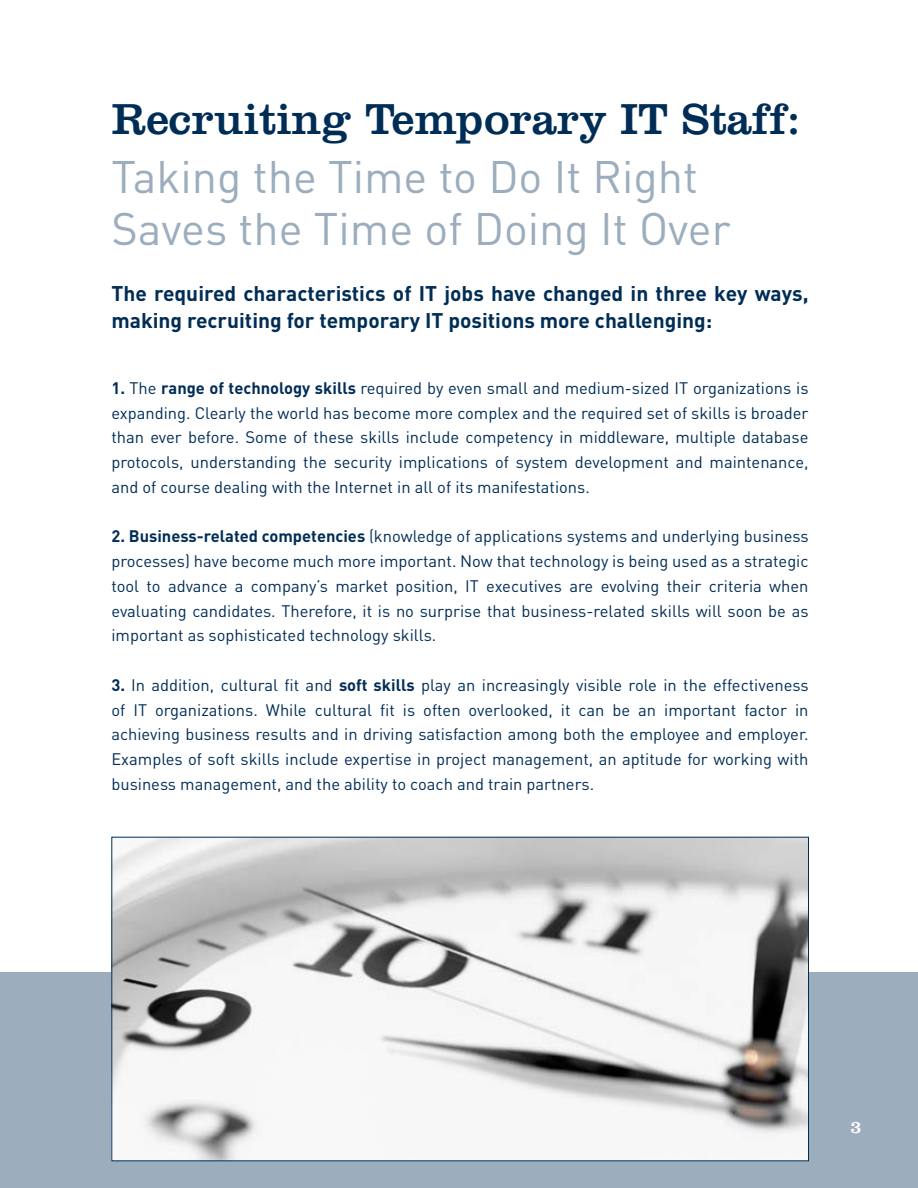
<style>
.page{position:relative;width:918px;height:1188px;background:#fff}
.page>*{position:absolute;margin:0;border:0;box-sizing:border-box;transform-origin:0 0}
.t1{font:45px/52.5px "DIN";color:#9cadbd}
.t2{font:45px "Clarendon";color:#002d56}
.t3{font:700 21px/27px "DIN";color:#002d56}
.t4{font:18px "Clarendon";color:#fff}
.t5{font:16.5px/24.8px "DIN";color:#002d56;text-align:justify}
.s1{font-weight:700}
</style>
<div class="page">
<div style="left:0;top:972px;width:918px;height:216px;background:#9cadbd"></div>
<img style="left:114px;top:839px;width:693px;height:320px">
<h1 class="t2" style="left:111px;top:93px;width:691px">Recruiting Temporary IT Staff:</h1>
<h1 class="t1" style="left:111px;top:150px;width:621px">Taking the Time to Do It Right<br>Saves the Time of Doing It Over</h1>
<p class="t3" style="left:111px;top:279px;width:699px">The required characteristics of IT jobs have changed in three key ways, making recruiting for temporary IT positions more challenging:</p>
<p class="t5" style="left:111px;top:375px;width:699px"><span class="s1">1.</span> The <span class="s1">range of technology skills</span> required by even small and medium-sized IT organizations is expanding. Clearly the world has become more complex and the required set of skills is broader than ever before. Some of these skills include competency in middleware, multiple database protocols, understanding the security implications of system development and maintenance, and of course dealing with the Internet in all of its manifestations.</p>
<p class="t5" style="left:111px;top:524px;width:699px"><span class="s1">2. Business-related competencies</span> (knowledge of applications systems and underlying business processes) have become much more important. Now that technology is being used as a strategic tool to advance a company’s market position, IT executives are evolving their criteria when evaluating candidates. Therefore, it is no surprise that business-related skills will soon be as important as sophisticated technology skills.</p>
<p class="t5" style="left:111px;top:672px;width:699px"><span class="s1">3.</span> In addition, cultural fit and <span class="s1">soft skills</span> play an increasingly visible role in the effectiveness of IT organizations. While cultural fit is often overlooked, it can be an important factor in achieving business results and in driving satisfaction among both the employee and employer.<br>Examples of soft skills include expertise in project management, an aptitude for working with business management, and the ability to coach and train partners.</p>
<p class="t4" style="left:850px;top:1117px;width:12px">3</p>
</div>
